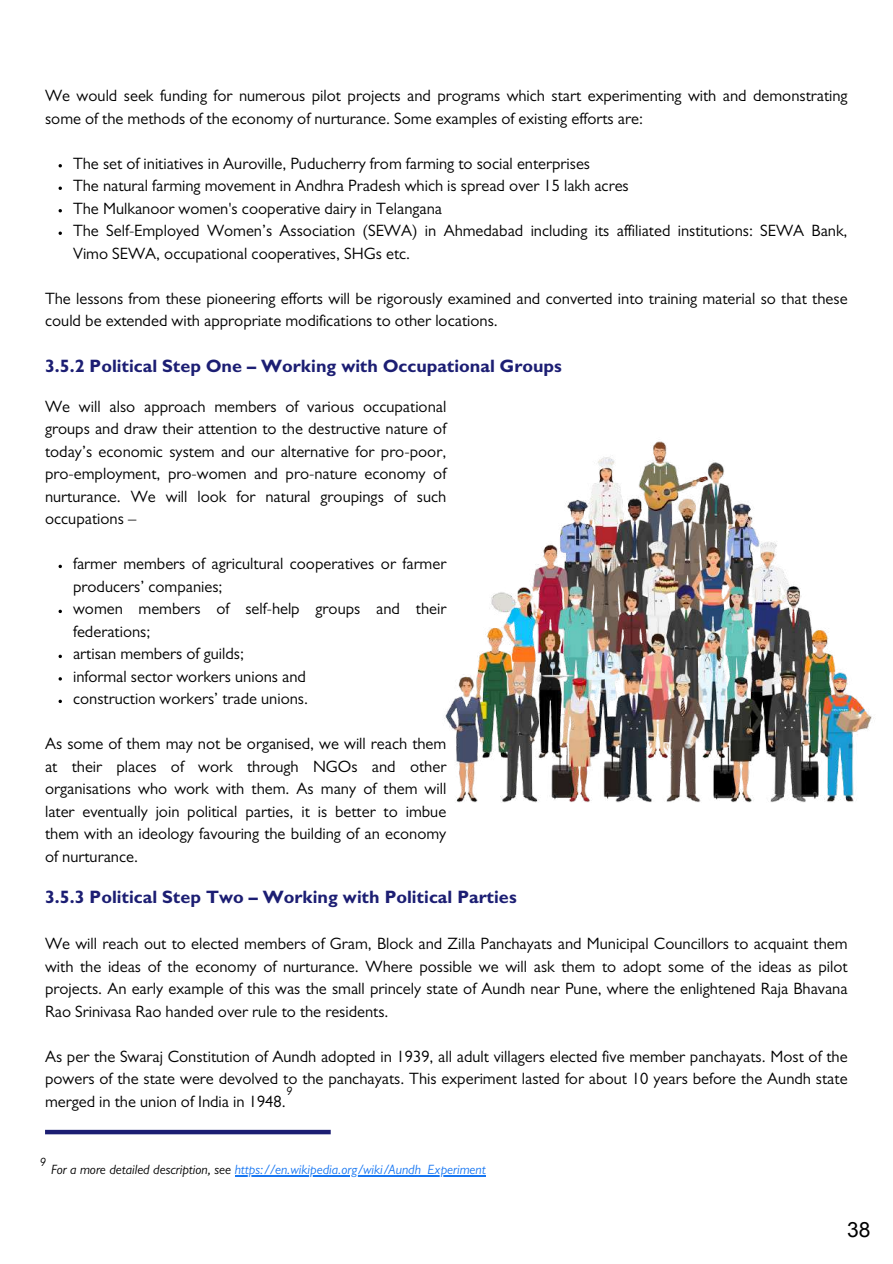
<style>
.page{position:relative;width:893px;height:1264px;background:#fff}
.page>*{position:absolute;margin:0;border:0;box-sizing:border-box;transform-origin:0 0}
.t1{font:700 18px "Gill Sans";color:#1c1e73}
.t2{font:16.5px/22.5px "Gill Sans";color:#000}
.t3{font:italic 13.5px "Gill Sans";color:#1877f2}
.t4{font:italic 12px "Gill Sans";color:#000}
.s1{color:#000}
</style>
<div class="page">
<img style="left:444px;top:441px;width:428px;height:361px">
<svg style="left:59px;top:186px;width:3px;height:4px"></svg>
<svg style="left:59px;top:231px;width:3px;height:4px"></svg>
<div style="left:45px;top:1129px;width:286px;height:5px;background:#1c1e73"></div>
<hr style="left:235px;top:1175px;width:250px;height:1px;background:#1877f2">
<p class="t2" style="left:45px;top:87px;width:804px">We would seek funding for numerous pilot projects and programs which start experimenting with and demonstrating some of the methods of the economy of nurturance. Some examples of existing efforts are:</p>
<p class="t2" style="left:73px;top:154px;width:776px">The set of initiatives in Auroville, Puducherry from farming to social enterprises<br>The natural farming movement in Andhra Pradesh which is spread over 15 lakh acres<br>The Mulkanoor women's cooperative dairy in Telangana<br>The Self-Employed Women’s Association (SEWA) in Ahmedabad including its affiliated institutions: SEWA Bank, Vimo SEWA, occupational cooperatives, SHGs etc.</p>
<p class="t2" style="left:45px;top:289px;width:804px">The lessons from these pioneering efforts will be rigorously examined and converted into training material so that these could be extended with appropriate modifications to other locations.</p>
<p class="t1" style="left:45px;top:360px;width:518px">3.5.2 Political Step One – Working with Occupational Groups</p>
<p class="t2" style="left:45px;top:397px;width:403px;text-align:justify">We will also approach members of various occupational groups and draw their attention to the destructive nature of today’s economic system and our alternative for pro-poor, pro-employment, pro-women and pro-nature economy of nurturance. We will look for natural groupings of such occupations –</p>
<p class="t2" style="left:73px;top:555px;width:375px">farmer members of agricultural cooperatives or farmer producers’ companies;<br>women members of self-help groups and their federations;<br>artisan members of guilds;<br>informal sector workers unions and<br>construction workers’ trade unions.</p>
<p class="t2" style="left:45px;top:735px;width:403px;text-align:justify">As some of them may not be organised, we will reach them at their places of work through NGOs and other organisations who work with them. As many of them will later eventually join political parties, it is better to imbue them with an ideology favouring the building of an economy of nurturance.</p>
<p class="t1" style="left:45px;top:890px;width:473px">3.5.3 Political Step Two – Working with Political Parties</p>
<p class="t2" style="left:45px;top:935px;width:804px;text-align:justify">We will reach out to elected members of Gram, Block and Zilla Panchayats and Municipal Councillors to acquaint them with the ideas of the economy of nurturance. Where possible we will ask them to adopt some of the ideas as pilot projects. An early example of this was the small princely state of Aundh near Pune, where the enlightened Raja Bhavana Rao Srinivasa Rao handed over rule to the residents.</p>
<p class="t2" style="left:45px;top:1047px;width:804px;text-align:justify">As per the Swaraj Constitution of Aundh adopted in 1939, all adult villagers elected five member panchayats. Most of the powers of the state were devolved to the panchayats. This experiment lasted for about 10 years before the Aundh state merged in the union of India in 1948.</p>
<p class="t4" style="left:286px;top:1086px;width:8px">9</p>
<p class="t4" style="left:40px;top:1157px;width:8px">9</p>
<p class="t3" style="left:51px;top:1164px;width:436px"><span class="s1">For a more detailed description, see</span> https://en.wikipedia.org/wiki/Aundh_Experiment</p>
</div>
